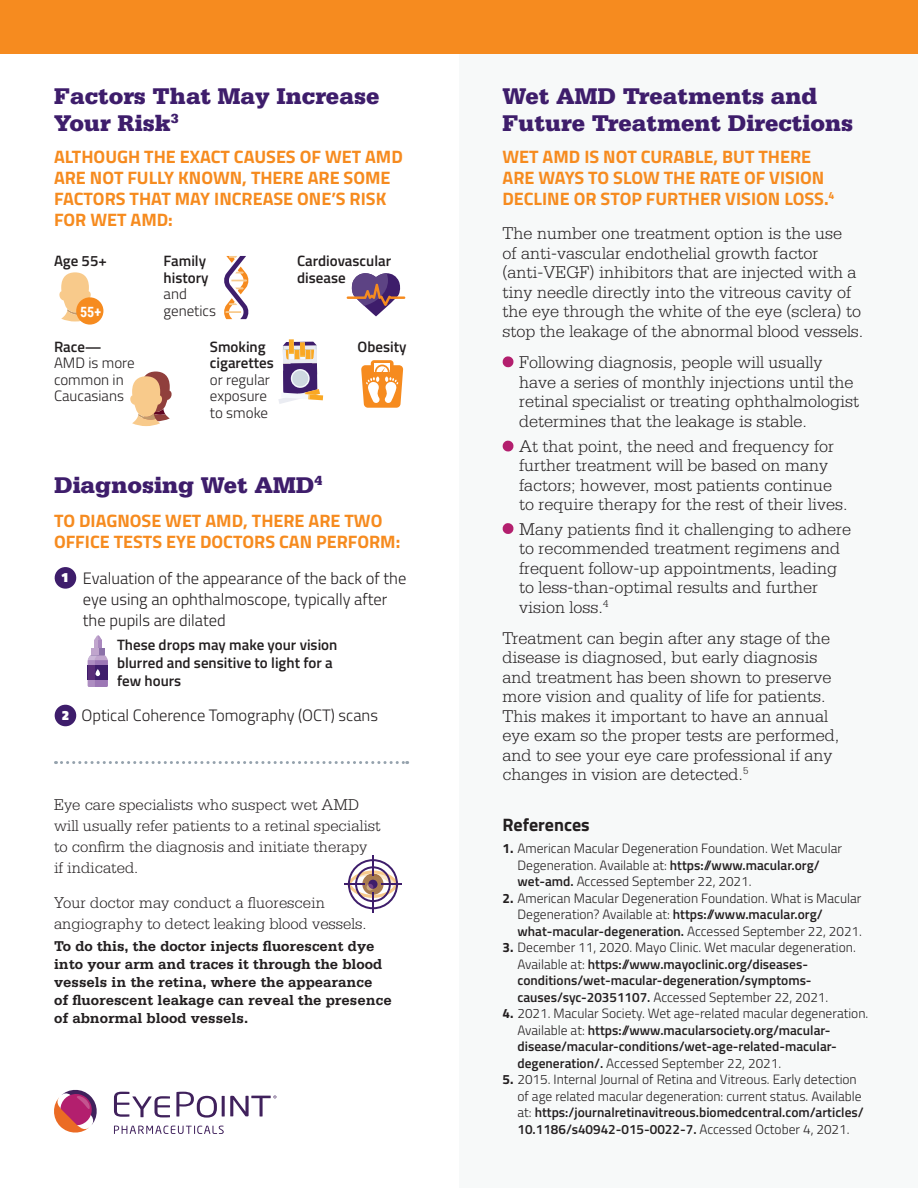
<style>
.page{position:relative;width:918px;height:1188px;background:#fff}
.page>*{position:absolute;margin:0;border:0;box-sizing:border-box;transform-origin:0 0}
.t1{font:900 24px/27px "Serifa Std";color:#3e1d6b}
.t2{font:300 18px/19.5px "Serifa Std";color:#231f20}
.t3{font:700 18px/21px "Titillium";color:#f68b1f}
.t4{font:700 18px "Titillium";color:#231f20}
.t5{font:300 16.5px/21px "Serifa Std";color:#231f20}
.t6{font:300 16.5px/21px "Titillium";color:#231f20}
.t7{font:700 15px/18px "Serifa Std";color:#231f20}
.t8{font:600 15px/16.5px "Titillium";color:#231f20}
.t9{font:300 15px/16.5px "Titillium";color:#231f20}
.t10{font:700 14.1px "Roboto Condensed";color:#fff}
.t11{font:300 13.5px/16.5px "Titillium";color:#231f20}
.t12{font:600 13.5px/16.5px "Titillium";color:#231f20}
.t13{font:900 13.5px "Titillium";color:#fff}
.s1{font-weight:300}
.s2{font-weight:600}
.s3{font-weight:700}
</style>
<div class="page">
<svg style="left:59px;top:272px;width:32px;height:49px"></svg>
<div style="left:76px;top:297px;width:27px;height:28px;background:#f68b1f;border-radius:50%"></div>
<svg style="left:130px;top:372px;width:42px;height:54px"></svg>
<svg style="left:278px;top:339px;width:45px;height:65px"></svg>
<svg style="left:361px;top:360px;width:42px;height:48px"></svg>
<svg style="left:347px;top:273px;width:58px;height:43px"></svg>
<svg style="left:88px;top:636px;width:20px;height:51px"></svg>
<div style="left:459px;top:37px;width:458px;height:1151px;background:#f7f9f9"></div>
<div style="left:0;top:0;width:918px;height:54px;background:#f68b1f"></div>
<svg style="left:114px;top:1126px;width:110px;height:8px"></svg>
<svg style="left:114px;top:1092px;width:56px;height:25px"></svg>
<svg style="left:54px;top:1089px;width:43px;height:44px"></svg>
<svg style="left:176px;top:1092px;width:100px;height:26px"></svg>
<svg style="left:54px;top:567px;width:23px;height:22px"></svg>
<svg style="left:54px;top:704px;width:23px;height:23px"></svg>
<svg style="left:56px;top:761px;width:352px;height:3px"></svg>
<svg style="left:502px;top:356px;width:12px;height:12px"></svg>
<svg style="left:502px;top:440px;width:12px;height:12px"></svg>
<svg style="left:502px;top:523px;width:12px;height:11px"></svg>
<svg style="left:224px;top:256px;width:25px;height:63px"></svg>
<svg style="left:347px;top:859px;width:52px;height:50px"></svg>
<hr style="left:372px;top:892px;width:2px;height:21px;background:#3e1d6b">
<hr style="left:344px;top:883px;width:21px;height:2px;background:#3e1d6b">
<hr style="left:372px;top:856px;width:2px;height:20px;background:#3e1d6b">
<hr style="left:381px;top:883px;width:21px;height:2px;background:#3e1d6b">
<p class="t1" style="left:54px;top:83px;width:327px">Factors That May Increase<br>Your Risk<sup>3</sup></p>
<p class="t3" style="left:54px;top:146px;width:350px">ALTHOUGH THE EXACT CAUSES OF WET AMD<br>ARE NOT FULLY KNOWN, THERE ARE SOME<br>FACTORS THAT MAY INCREASE ONE’S RISK<br>FOR WET AMD:</p>
<p class="t8" style="left:54px;top:252px;width:54px">Age 55+</p>
<p class="t10" style="left:80px;top:302px;width:23px">55+</p>
<p class="t8" style="left:54px;top:337px;width:49px">Race—</p>
<p class="t9" style="left:54px;top:354px;width:82px">AMD is more common in<br>Caucasians</p>
<p class="t8" style="left:164px;top:252px;width:54px">Family history <span class="s1">and genetics</span></p>
<p class="t9" style="left:210px;top:337px;width:66px"><span class="s2">Smoking cigarettes </span>or regular exposure to smoke</p>
<p class="t8" style="left:297px;top:252px;width:96px">Cardiovascular disease</p>
<p class="t8" style="left:358px;top:337px;width:50px">Obesity</p>
<p class="t1" style="left:54px;top:471px;width:270px">Diagnosing Wet AMD<sup>4</sup></p>
<p class="t3" style="left:54px;top:509px;width:348px">TO DIAGNOSE WET AMD, THERE ARE TWO<br>OFFICE TESTS EYE DOCTORS CAN PERFORM:</p>
<p class="t6" style="left:83px;top:567px;width:325px">Evaluation of the appearance of the back of the eye using an ophthalmoscope, typically after the pupils are dilated</p>
<p class="t8" style="left:117px;top:635px;width:222px;line-height:18px">These drops may make your vision blurred and sensitive to light for a few hours</p>
<p class="t6" style="left:82px;top:704px;width:298px">Optical Coherence Tomography (OCT) scans</p>
<p class="t13" style="left:61px;top:567px;width:9px">1</p>
<p class="t13" style="left:62px;top:705px;width:9px">2</p>
<p class="t5" style="left:54px;top:794px;width:328px">Eye care specialists who suspect wet AMD will usually refer patients to a retinal specialist to confirm the diagnosis and initiate therapy if indicated.</p>
<p class="t5" style="left:54px;top:892px;width:314px">Your doctor may conduct a fluorescein angiography to detect leaking blood vessels.</p>
<p class="t7" style="left:54px;top:937px;width:339px">To do this, the doctor injects fluorescent dye into your arm and traces it through the blood vessels in the retina, where the appearance<br>of fluorescent leakage can reveal the presence of abnormal blood vessels.</p>
<p class="t1" style="left:502px;top:83px;width:352px">Wet AMD Treatments and<br>Future Treatment Directions</p>
<p class="t3" style="left:502px;top:146px;width:334px">WET AMD IS NOT CURABLE, BUT THERE<br>ARE WAYS TO SLOW THE RATE OF VISION<br>DECLINE OR STOP FURTHER VISION LOSS.<sup>4</sup></p>
<p class="t2" style="left:502px;top:224px;width:362px">The number one treatment option is the use<br>of anti-vascular endothelial growth factor (anti-VEGF) inhibitors that are injected with a tiny needle directly into the vitreous cavity of the eye through the white of the eye (sclera) to stop the leakage of the abnormal blood vessels.</p>
<p class="t2" style="left:519px;top:353px;width:341px">Following diagnosis, people will usually have a series of monthly injections until the retinal specialist or treating ophthalmologist determines that the leakage is stable.</p>
<p class="t2" style="left:519px;top:436px;width:330px">At that point, the need and frequency for further treatment will be based on many factors; however, most patients continue to require therapy for the rest of their lives.</p>
<p class="t2" style="left:519px;top:520px;width:334px">Many patients find it challenging to adhere to recommended treatment regimens and frequent follow-up appointments, leading to less-than-optimal results and further vision loss.<sup>4</sup></p>
<p class="t2" style="left:502px;top:628px;width:338px">Treatment can begin after any stage of the disease is diagnosed, but early diagnosis and treatment has been shown to preserve more vision and quality of life for patients.<br>This makes it important to have an annual eye exam so the proper tests are performed, and to see your eye care professional if any changes in vision are detected.<sup>5</sup></p>
<p class="t4" style="left:502px;top:811px;width:89px">References</p>
<p class="t11" style="left:517px;top:839px;width:326px;text-indent:-15px"><span class="s3">1.</span> American Macular Degeneration Foundation. Wet Macular<br>Degeneration. Available at: <span class="s2">https://www.macular.org/ wet-amd.</span> Accessed September 22, 2021.</p>
<p class="t11" style="left:517px;top:889px;width:346px;text-indent:-15px"><span class="s3">2.</span> American Macular Degeneration Foundation. What is Macular<br>Degeneration? Available at: <span class="s2">https://www.macular.org/ what-macular-degeneration.</span> Accessed September 22, 2021.</p>
<p class="t12" style="left:517px;top:938px;width:340px;text-indent:-15px"><span class="s3">3.</span> <span class="s1">December 11, 2020. Mayo Clinic. Wet macular degeneration.<br>Available at:</span> https://www.mayoclinic.org/diseases&shy;conditions/wet-macular-degeneration/symptoms&shy;causes/syc-20351107. <span class="s1">Accessed September 22, 2021.</span></p>
<p class="t12" style="left:517px;top:1004px;width:352px;text-indent:-15px"><span class="s3">4.</span> <span class="s1">2021. Macular Society. Wet age-related macular degeneration.<br>Available at:</span> https://www.macularsociety.org/macular&shy;disease/macular-conditions/wet-age-related-macular&shy;degeneration/. <span class="s1">Accessed September 22, 2021.</span></p>
<p class="t11" style="left:517px;top:1070px;width:348px;text-indent:-15px"><span class="s3">5.</span> 2015. Internal Journal of Retina and Vitreous. Early detection of age related macular degeneration: current status. Available at: <span class="s2">https:/journalretinavitreous.biomedcentral.com/articles/ 10.1186/s40942-015-0022-7.</span> Accessed October 4, 2021.</p>
</div>
